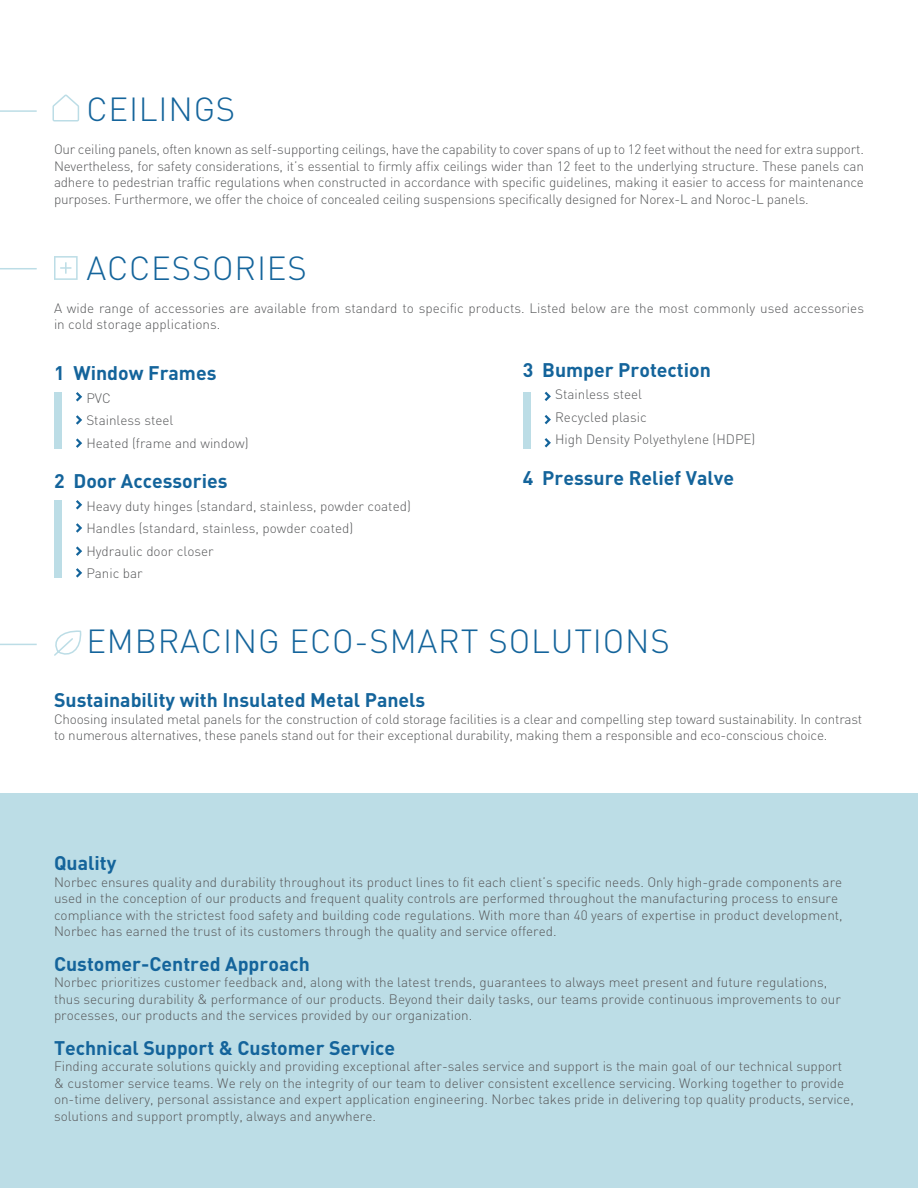
<style>
.page{position:relative;width:918px;height:1188px;background:#fff}
.page>*{position:absolute;margin:0;border:0;box-sizing:border-box;transform-origin:0 0}
.t1{font:300 33px "DIN";letter-spacing:.025em;color:#14649b}
.t2{font:700 19.5px "DIN";color:#14649b}
.t3{font:300 13.5px/16.5px "DIN";color:#58595b}
</style>
<div class="page">
<div style="left:0;top:794px;width:918px;height:394px;background:#bcdde6"></div>
<hr style="left:0;top:644px;width:37px;height:1px;background:#bcdde6">
<hr style="left:0;top:268px;width:37px;height:1px;background:#bcdde6">
<hr style="left:0;top:110px;width:37px;height:2px;background:#bcdde6">
<svg style="left:76px;top:392px;width:6px;height:10px"></svg>
<svg style="left:76px;top:415px;width:6px;height:10px"></svg>
<svg style="left:76px;top:438px;width:6px;height:10px"></svg>
<svg style="left:544px;top:391px;width:7px;height:10px"></svg>
<svg style="left:544px;top:415px;width:7px;height:10px"></svg>
<svg style="left:544px;top:438px;width:7px;height:10px"></svg>
<svg style="left:76px;top:500px;width:6px;height:10px"></svg>
<svg style="left:76px;top:523px;width:6px;height:10px"></svg>
<svg style="left:76px;top:546px;width:6px;height:10px"></svg>
<svg style="left:76px;top:568px;width:6px;height:10px"></svg>
<svg style="left:54px;top:630px;width:28px;height:26px"></svg>
<svg style="left:52px;top:94px;width:28px;height:28px"></svg>
<div style="left:54px;top:392px;width:8px;height:56px;background:#bcdde6"></div>
<div style="left:523px;top:392px;width:7px;height:56px;background:#bcdde6"></div>
<div style="left:54px;top:500px;width:8px;height:78px;background:#bcdde6"></div>
<svg style="left:54px;top:256px;width:24px;height:24px"></svg>
<h1 class="t1" style="left:86px;top:89px;width:150px">CEILINGS</h1>
<p class="t3" style="left:54px;top:141px;width:812px;text-align:justify">Our ceiling panels, often known as self-supporting ceilings, have the capability to cover spans of up to 12 feet without the need for extra support.<br>Nevertheless, for safety considerations, it’s essential to firmly affix ceilings wider than 12 feet to the underlying structure. These panels can adhere to pedestrian traffic regulations when constructed in accordance with specific guidelines, making it easier to access for maintenance purposes. Furthermore, we offer the choice of concealed ceiling suspensions specifically designed for Norex-L and Noroc-L panels.</p>
<h1 class="t1" style="left:86px;top:247px;width:222px">ACCESSORIES</h1>
<p class="t3" style="left:54px;top:299px;width:812px">A wide range of accessories are available from standard to specific products. Listed below are the most commonly used accessories in cold storage applications.</p>
<h2 class="t2" style="left:54px;top:360px;width:164px">1 Window Frames</h2>
<p class="t3" style="left:86px;top:386px;width:164px;line-height:22.5px">PVC<br>Stainless steel<br>Heated (frame and window)</p>
<h2 class="t2" style="left:54px;top:468px;width:175px">2 Door Accessories</h2>
<p class="t3" style="left:86px;top:494px;width:326px;line-height:22.5px">Heavy duty hinges (standard, stainless, powder coated)<br>Handles (standard, stainless, powder coated)<br>Hydraulic door closer<br>Panic bar</p>
<h2 class="t2" style="left:523px;top:357px;width:190px">3 Bumper Protection</h2>
<p class="t3" style="left:555px;top:383px;width:202px;line-height:22.5px">Stainless steel<br>Recycled plasic<br>High Density Polyethylene (HDPE)</p>
<h2 class="t2" style="left:523px;top:465px;width:213px">4 Pressure Relief Valve</h2>
<h1 class="t1" style="left:86px;top:621px;width:585px">EMBRACING ECO-SMART SOLUTIONS</h1>
<h2 class="t2" style="left:54px;top:688px;width:373px">Sustainability with Insulated Metal Panels</h2>
<p class="t3" style="left:54px;top:711px;width:810px">Choosing insulated metal panels for the construction of cold storage facilities is a clear and compelling step toward sustainability. In contrast to numerous alternatives, these panels stand out for their exceptional durability, making them a responsible and eco-conscious choice.</p>
<h2 class="t2" style="left:54px;top:851px;width:64px">Quality</h2>
<p class="t3" style="left:54px;top:874px;width:790px">Norbec ensures quality and durability throughout its product lines to fit each client’s specific needs. Only high-grade components are used in the conception of our products and frequent quality controls are performed throughout the manufacturing process to ensure compliance with the strictest food safety and building code regulations. With more than 40 years of expertise in product development, Norbec has earned the trust of its customers through the quality and service offered.</p>
<h2 class="t2" style="left:54px;top:951px;width:257px">Customer-Centred Approach</h2>
<p class="t3" style="left:54px;top:974px;width:788px">Norbec prioritizes customer feedback and, along with the latest trends, guarantees to always meet present and future regulations, thus securing durability &amp; performance of our products. Beyond their daily tasks, our teams provide continuous improvements to our processes, our products and the services provided by our organization.</p>
<h2 class="t2" style="left:54px;top:1035px;width:343px">Technical Support &amp; Customer Service</h2>
<p class="t3" style="left:54px;top:1058px;width:801px">Finding accurate solutions quickly and providing exceptional after-sales service and support is the main goal of our technical support &amp; customer service teams. We rely on the integrity of our team to deliver consistent excellence servicing. Working together to provide on-time delivery, personal assistance and expert application engineering. Norbec takes pride in delivering top quality products, service, solutions and support promptly, always and anywhere.</p>
</div>
